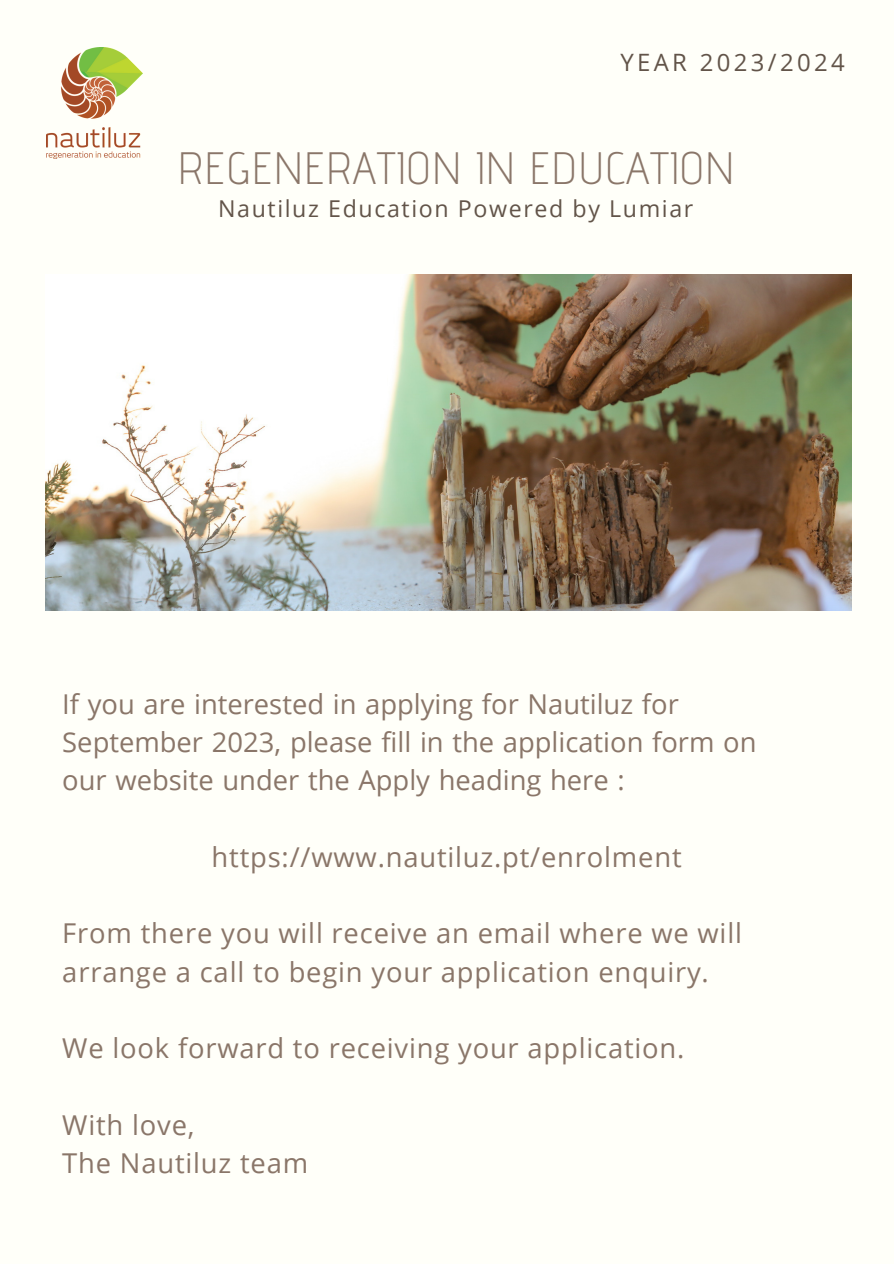
<style>
.page{position:relative;width:894px;height:1264px;background:#fff}
.page>*{position:absolute;margin:0;border:0;box-sizing:border-box;transform-origin:0 0}
.t1{font:300 45.3px "Advent Pro";letter-spacing:.02em;color:#8a7669}
.t2{font:27.3px/38.2px "Open Sans";letter-spacing:.03em;color:#8a7669}
.t3{font:27.3px/38.2px "Open Sans";color:#8a7669}
.t4{font:23.85px "Open Sans";color:#625449}
.t5{font:23.25px "Open Sans";letter-spacing:.07em;color:#625449}
</style>
<div class="page">
<div style="left:0;top:0;width:893px;height:1263px;background:#fffff9"></div>
<img style="left:45px;top:275px;width:806px;height:335px">
<img style="left:46px;top:47px;width:97px;height:112px">
<p class="t4" style="left:620px;top:45px;width:226px">Y E A R 2 0 2 3/ 2 0 2 4</p>
<p class="t1" style="left:178px;top:140px;width:558px">REGENERATION IN EDUCATION</p>
<p class="t5" style="left:218px;top:192px;width:476px">Nautiluz Education Powered by Lumiar</p>
<p class="t3" style="left:62px;top:684px;width:695px">If you are interested in applying for Nautiluz for<br>September 2023, please fill in the application form on our website under the Apply heading here :</p>
<p class="t2" style="left:211px;top:837px;width:471px">https://www.nautiluz.pt/enrolment</p>
<p class="t2" style="left:62px;top:913px;width:681px">From there you will receive an email where we will arrange a call to begin your application enquiry.</p>
<p class="t2" style="left:62px;top:1028px;width:623px">We look forward to receiving your application.</p>
<p class="t2" style="left:62px;top:1104px;width:134px">With love,</p>
<p class="t2" style="left:62px;top:1142px;width:247px">The Nautiluz team</p>
</div>
